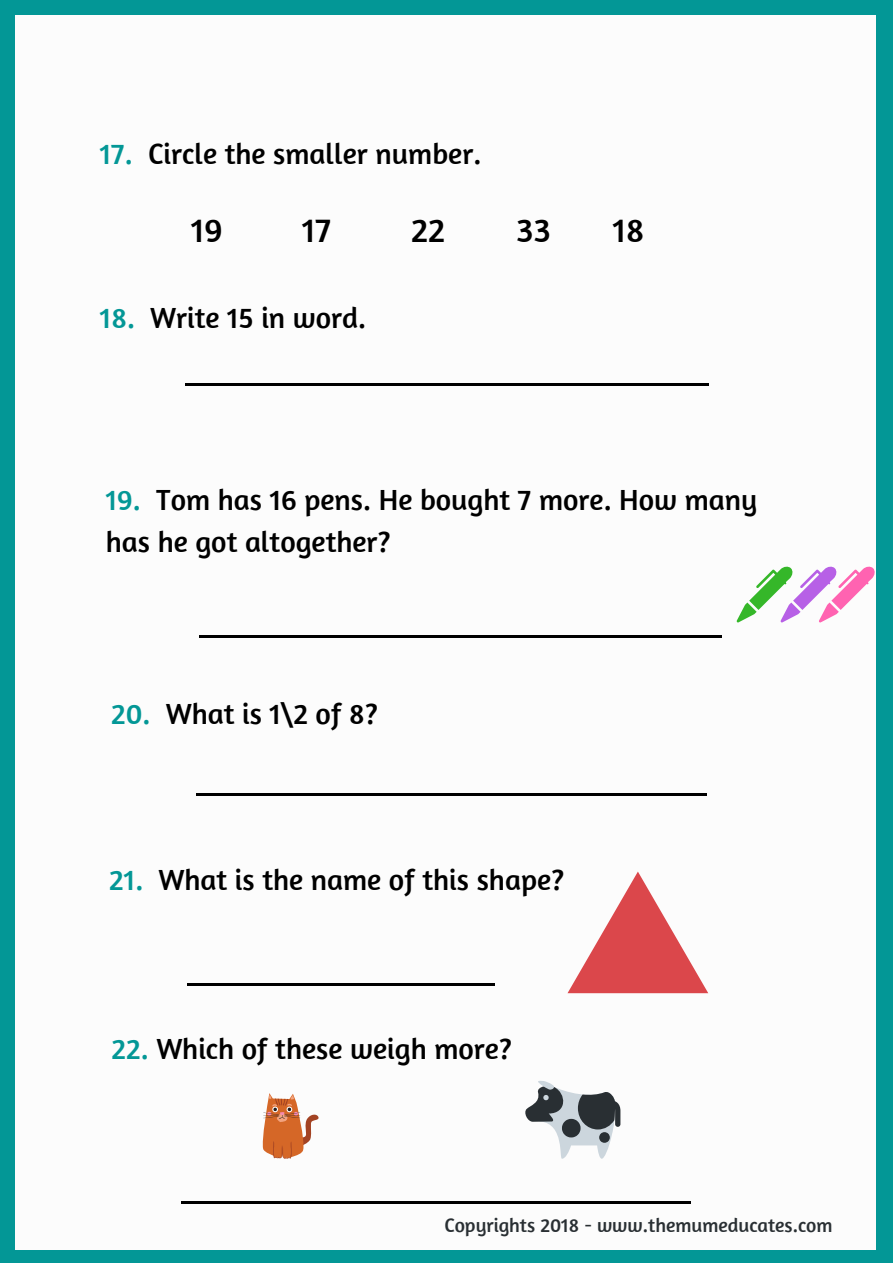
<style>
.page{position:relative;width:893px;height:1263px;background:#fff}
.page>*{position:absolute;margin:0;border:0;box-sizing:border-box;transform-origin:0 0}
.t1{font:34.8px "Amaranth";color:#000}
.t2{font:29.85px/41.7px "Amaranth";color:#000}
.t3{font:19.8px "Amaranth";color:#292f33}
.s1{color:#039796}
</style>
<div class="page">
<hr style="left:199px;top:635px;width:16px;height:3px;background:#000">
<hr style="left:706px;top:635px;width:16px;height:3px;background:#000">
<hr style="left:214px;top:635px;width:110px;height:3px;background:#000">
<hr style="left:324px;top:635px;width:109px;height:3px;background:#000">
<hr style="left:433px;top:635px;width:110px;height:3px;background:#000">
<hr style="left:543px;top:635px;width:109px;height:3px;background:#000">
<hr style="left:652px;top:635px;width:55px;height:3px;background:#000">
<hr style="left:196px;top:793px;width:16px;height:3px;background:#000">
<hr style="left:691px;top:793px;width:16px;height:3px;background:#000">
<hr style="left:212px;top:793px;width:110px;height:3px;background:#000">
<hr style="left:321px;top:793px;width:110px;height:3px;background:#000">
<hr style="left:431px;top:793px;width:110px;height:3px;background:#000">
<hr style="left:540px;top:793px;width:110px;height:3px;background:#000">
<hr style="left:650px;top:793px;width:41px;height:3px;background:#000">
<hr style="left:187px;top:983px;width:16px;height:3px;background:#000">
<hr style="left:479px;top:983px;width:16px;height:3px;background:#000">
<hr style="left:203px;top:983px;width:110px;height:3px;background:#000">
<hr style="left:312px;top:983px;width:110px;height:3px;background:#000">
<hr style="left:422px;top:983px;width:57px;height:3px;background:#000">
<hr style="left:185px;top:383px;width:16px;height:3px;background:#000">
<hr style="left:693px;top:383px;width:16px;height:3px;background:#000">
<hr style="left:201px;top:383px;width:109px;height:3px;background:#000">
<hr style="left:310px;top:383px;width:110px;height:3px;background:#000">
<hr style="left:420px;top:383px;width:109px;height:3px;background:#000">
<hr style="left:529px;top:383px;width:110px;height:3px;background:#000">
<hr style="left:638px;top:383px;width:55px;height:3px;background:#000">
<svg style="left:181px;top:1201px;width:15px;height:2px"></svg>
<svg style="left:675px;top:1201px;width:16px;height:2px"></svg>
<hr style="left:196px;top:1201px;width:110px;height:2px;background:#000">
<hr style="left:306px;top:1201px;width:109px;height:2px;background:#000">
<hr style="left:415px;top:1201px;width:110px;height:2px;background:#000">
<hr style="left:525px;top:1201px;width:109px;height:2px;background:#000">
<hr style="left:634px;top:1201px;width:41px;height:2px;background:#000">
<svg style="left:567px;top:871px;width:141px;height:122px"></svg>
<svg style="left:737px;top:566px;width:138px;height:56px"></svg>
<svg style="left:525px;top:1080px;width:95px;height:79px"></svg>
<svg style="left:262px;top:1093px;width:57px;height:66px"></svg>
<div style="left:876px;top:1250px;width:17px;height:13px;background:#039796"></div>
<div style="left:0;top:13px;width:15px;height:1239px;background:#039796"></div>
<div style="left:0;top:1250px;width:15px;height:13px;background:#039796"></div>
<div style="left:876px;top:13px;width:17px;height:1239px;background:#039796"></div>
<div style="left:13px;top:1250px;width:865px;height:13px;background:#039796"></div>
<div style="left:876px;top:0;width:17px;height:15px;background:#039796"></div>
<div style="left:0;top:0;width:15px;height:15px;background:#039796"></div>
<div style="left:13px;top:0;width:865px;height:15px;background:#039796"></div>
<p class="t2" style="left:100px;top:132px;width:383px"><span class="s1">17.</span> Circle the smaller number.</p>
<p class="t1" style="left:191px;top:208px;width:33px">19</p>
<p class="t1" style="left:302px;top:208px;width:31px">17</p>
<p class="t1" style="left:411px;top:208px;width:36px">22</p>
<p class="t1" style="left:516px;top:208px;width:36px">33</p>
<p class="t1" style="left:613px;top:208px;width:33px">18</p>
<p class="t2" style="left:100px;top:296px;width:268px"><span class="s1">18.</span> Write 15 in word.</p>
<p class="t2" style="left:106px;top:478px;width:653px"><span class="s1">19.</span> Tom has 16 pens. He bought 7 more. How many has he got altogether?</p>
<p class="t2" style="left:111px;top:692px;width:268px"><span class="s1">20.</span> What is 1\2 of 8?</p>
<p class="t2" style="left:109px;top:858px;width:456px"><span class="s1">21.</span> What is the name of this shape?</p>
<p class="t2" style="left:111px;top:1026px;width:402px"><span class="s1">22.</span> Which of these weigh more?</p>
<p class="t3" style="left:444px;top:1213px;width:390px">Copyrights 2018 - www.themumeducates.com</p>
</div>
